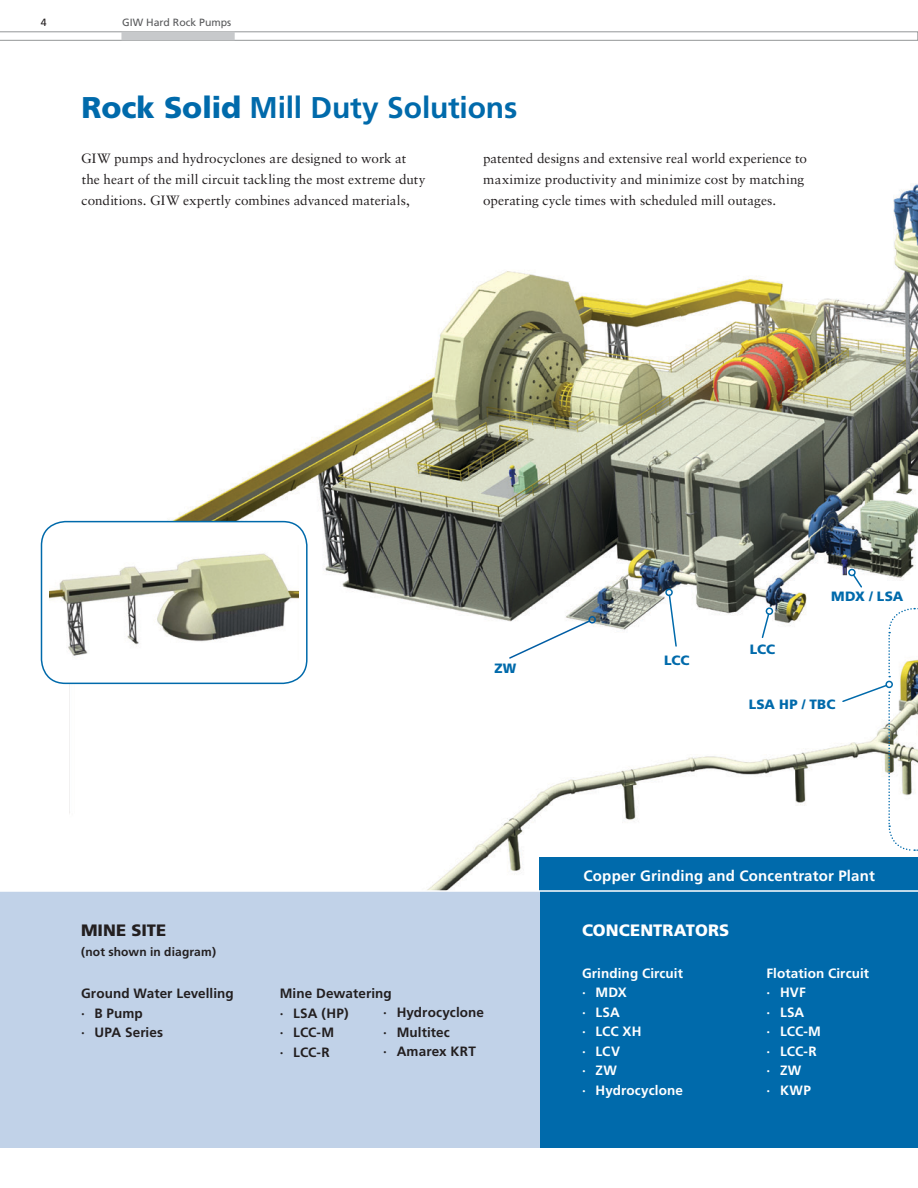
<style>
.page{position:relative;width:918px;height:1188px;background:#fff}
.page>*{position:absolute;margin:0;border:0;box-sizing:border-box;transform-origin:0 0}
.t1{font:700 30px "Frutiger";letter-spacing:-.005em;color:#006aab}
.Copy{font:900 16.5px "Frutiger";letter-spacing:.005em;color:#fff}
.Copy-2{font:900 16.5px "Frutiger";letter-spacing:.005em;color:#231f20}
.t2{font:700 15px "Frutiger";letter-spacing:.015em;color:#fff}
.t3{font:13.5px/21px "Sabon";letter-spacing:.005em;color:#231f20}
.Copy-3{font:700 13.5px/19.5px "Frutiger";letter-spacing:.01em;color:#231f20}
.Copy-4{font:700 13.5px/19.5px "Frutiger";letter-spacing:.005em;color:#fff}
.t4{font:900 13.5px "Frutiger";letter-spacing:.005em;color:#006aab}
.Copy-5{font:700 12px "Frutiger";letter-spacing:.01em;color:#231f20}
.t5{font:10.5px "Frutiger";color:#58595b}
.t6{font:10.5px "Frutiger";color:#231f20}
.s1{font-weight:900}
</style>
<div class="page">
<img style="left:70px;top:183px;width:848px;height:707px">
<div style="left:0;top:891px;width:918px;height:257px;background:#006aab"></div>
<div style="left:0;top:891px;width:540px;height:257px;background:#c1d2e8"></div>
<div style="left:41px;top:522px;width:266px;height:161px;background:#fff;border-radius:24px"></div>
<img style="left:49px;top:553px;width:250px;height:103px">
<div style="left:41px;top:521px;width:267px;height:163px;border:2px solid #006aab;border-radius:24px"></div>
<svg style="left:508px;top:619px;width:84px;height:41px"></svg>
<div style="left:589px;top:616px;width:7px;height:8px;border:2px solid #005da4;border-radius:50%"></div>
<svg style="left:761px;top:612px;width:9px;height:27px"></svg>
<div style="left:766px;top:607px;width:7px;height:8px;border:2px solid #006aab;border-radius:50%"></div>
<svg style="left:668px;top:594px;width:10px;height:54px"></svg>
<div style="left:665px;top:589px;width:8px;height:7px;border:2px solid #006aab;border-radius:50%"></div>
<svg style="left:851px;top:573px;width:12px;height:16px"></svg>
<div style="left:848px;top:569px;width:8px;height:7px;border:2px solid #006aab;border-radius:50%"></div>
<svg style="left:888px;top:607px;width:30px;height:70px"></svg>
<svg style="left:841px;top:684px;width:77px;height:168px"></svg>
<div style="left:885px;top:681px;width:8px;height:7px;border:2px solid #006aab;border-radius:50%"></div>
<div style="left:540px;top:857px;width:378px;height:34px;background:#006aab"></div>
<hr style="left:0;top:890px;width:918px;height:2px;background:#fff">
<svg style="left:0;top:32px;width:918px;height:8px"></svg>
<div style="left:121px;top:32px;width:114px;height:8px;background:#c7c9cb"></div>
<p class="t6" style="left:41px;top:16px;width:7px">4</p>
<p class="t5" style="left:122px;top:16px;width:111px">GIW Hard Rock Pumps</p>
<p class="t1" style="left:82px;top:90px;width:437px"><span class="s1">Rock Solid</span> Mill Duty Solutions</p>
<p class="t3" style="left:81px;top:148px;width:346px">GIW pumps and hydrocyclones are designed to work at the heart of the mill circuit tackling the most extreme duty conditions. GIW expertly combines advanced materials,</p>
<p class="t3" style="left:483px;top:148px;width:326px">patented designs and extensive real world experience to maximize productivity and minimize cost by matching operating cycle times with scheduled mill outages.</p>
<p class="t4" style="left:494px;top:660px;width:24px">ZW</p>
<p class="t4" style="left:664px;top:652px;width:27px">LCC</p>
<p class="t4" style="left:750px;top:641px;width:27px">LCC</p>
<p class="t4" style="left:831px;top:588px;width:74px">MDX / LSA</p>
<p class="t4" style="left:749px;top:697px;width:88px">LSA HP / TBC</p>
<p class="Copy-2" style="left:81px;top:920px;width:87px">MINE SITE</p>
<p class="Copy-5" style="left:81px;top:944px;width:137px">(not shown in diagram)</p>
<p class="Copy-3" style="left:81px;top:984px;width:154px">Ground Water Levelling · B Pump<br>· UPA Series</p>
<p class="Copy-3" style="left:280px;top:984px;width:114px">Mine Dewatering · LSA (HP)<br>· LCC-M<br>· LCC-R</p>
<p class="Copy-3" style="left:383px;top:1003px;width:102px">· Hydrocyclone · Multitec<br>· Amarex KRT</p>
<p class="t2" style="left:584px;top:867px;width:293px">Copper Grinding and Concentrator Plant</p>
<p class="Copy" style="left:582px;top:920px;width:149px">CONCENTRATORS</p>
<p class="Copy-4" style="left:582px;top:963px;width:103px">Grinding Circuit · MDX<br>· LSA<br>· LCC XH<br>· LCV<br>· ZW<br>· Hydrocyclone</p>
<p class="Copy-4" style="left:766px;top:963px;width:104px">Flotation Circuit · HVF<br>· LSA<br>· LCC-M<br>· LCC-R<br>· ZW<br>· KWP</p>
</div>
